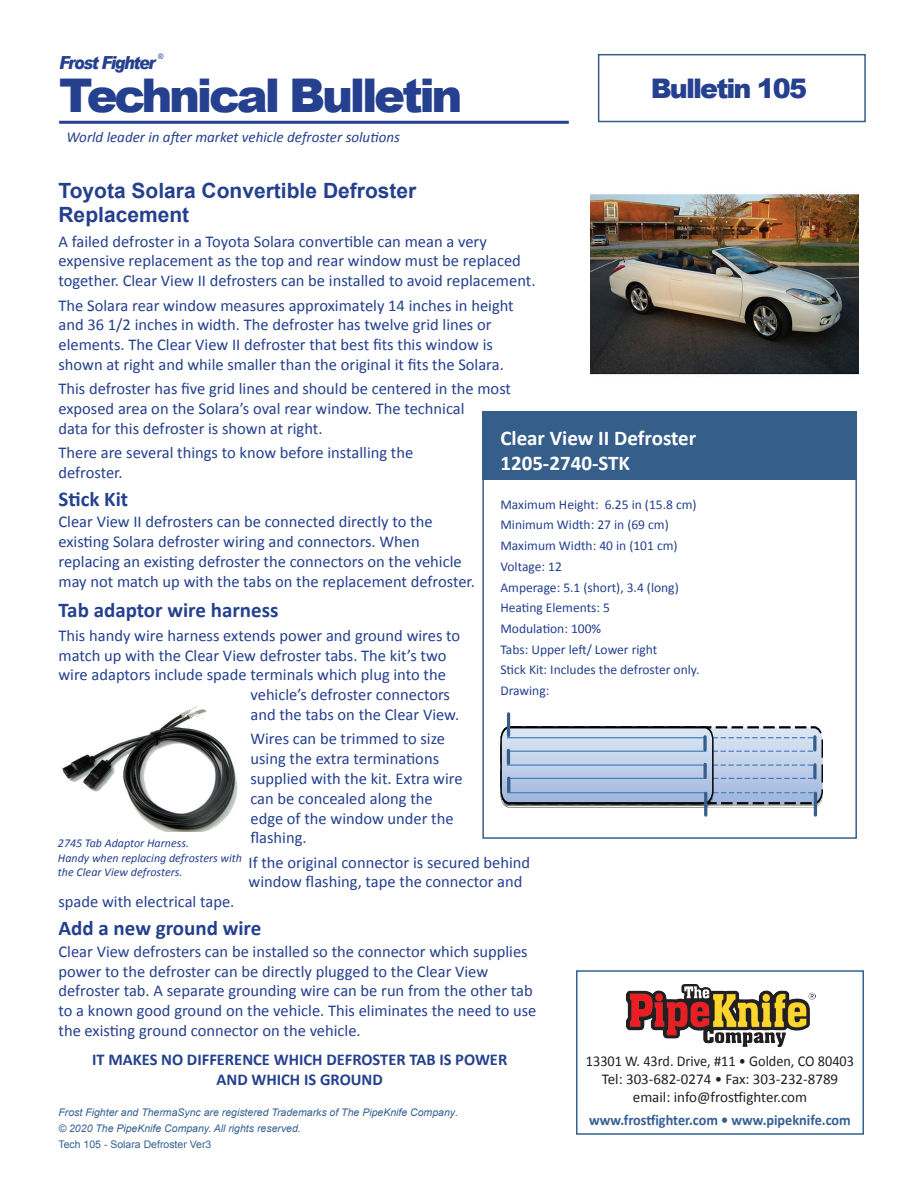
<style>
.page{position:relative;width:918px;height:1188px;background:#fff}
.page>*{position:absolute;margin:0;border:0;box-sizing:border-box;transform-origin:0 0}
.t1{font:900 46.5px "Arial";letter-spacing:-.07em;color:#24408e}
.t2{font:900 27px "Arial";letter-spacing:-.07em;color:#24408e}
.t3{font:700 21px "Calibri";color:#24408e}
.t4{font:700 21px/24px "Arial";color:#24408e}
.t5{font:700 21px/25.2px "Calibri";color:#fff}
.t6{font:italic 900 18px "Arial";letter-spacing:-.08em;color:#24408e;scale:.88 1}
.t7{font:16.5px/19.8px "Calibri";color:#24408e}
.t8{font:700 16.5px/19.8px "Calibri";color:#24408e;text-align:center}
.t9{font:15px/18px "Calibri";color:#231f20;text-align:center;scale:.95 1}
.t10{font:italic 15px "Calibri";color:#24408e}
.t11{font:700 15px "Calibri";color:#346093;scale:.95 1}
.t12{font:13.5px/20.7px "Calibri";color:#24408e}
.t13{font:italic 12px/14.4px "Calibri";color:#24408e}
.t14{font:italic 10.5px/16.2px "Arial";color:#346093}
.t15{font:10.5px "Arial";color:#346093}
.t16{font:7.5px "Arial";color:#24408e}
.s1{font-style:normal}
</style>
<div class="page">
<div style="left:482px;top:411px;width:375px;height:69px;background:#365e8b"></div>
<hr style="left:59px;top:121px;width:510px;height:3px;background:#24408e">
<div style="left:598px;top:54px;width:268px;height:68px;border:2px solid #365e8b"></div>
<img style="left:62px;top:706px;width:176px;height:125px">
<img style="left:590px;top:192px;width:268px;height:183px">
<div style="left:482px;top:411px;width:375px;height:428px;border:2px solid #365e8b"></div>
<svg style="left:500px;top:725px;width:323px;height:83px;background:#b0bfd6"></svg>
<hr style="left:507px;top:751px;width:199px;height:1px;background:#477ebd">
<hr style="left:507px;top:792px;width:199px;height:1px;background:#477ebd">
<hr style="left:507px;top:765px;width:199px;height:1px;background:#477ebd">
<hr style="left:507px;top:778px;width:199px;height:1px;background:#477ebd">
<hr style="left:507px;top:737px;width:199px;height:1px;background:#477ebd">
<div style="left:507px;top:713px;width:3px;height:24px;background:#4a81bf;border:2px solid #365e8b"></div>
<svg style="left:704px;top:792px;width:4px;height:24px"></svg>
<div style="left:814px;top:792px;width:3px;height:24px;background:#4a81bf;border:2px solid #365e8b"></div>
<svg style="left:813px;top:736px;width:4px;height:15px"></svg>
<svg style="left:813px;top:764px;width:4px;height:15px"></svg>
<svg style="left:507px;top:777px;width:4px;height:15px"></svg>
<svg style="left:703px;top:736px;width:4px;height:15px"></svg>
<svg style="left:703px;top:763px;width:4px;height:16px"></svg>
<div style="left:507px;top:749px;width:3px;height:16px;background:#4a81bf;border:2px solid #365e8b"></div>
<div style="left:576px;top:970px;width:288px;height:165px;border:2px solid #346093"></div>
<img style="left:627px;top:984px;width:189px;height:63px">
<p class="t16" style="left:158px;top:51px;width:7px">®</p>
<p class="t6" style="left:59px;top:52px;width:111px">Frost Fighter</p>
<h1 class="t1" style="left:59px;top:62px;width:405px">Technical Bulletin</h1>
<h2 class="t2" style="left:651px;top:69px;width:158px">Bulletin 105</h2>
<p class="t10" style="left:67px;top:126px;width:335px">World leader in after market vehicle defroster solutions</p>
<p class="t4" style="left:58px;top:180px;width:359px">Toyota Solara Convertible Defroster<br>Replacement</p>
<p class="t7" style="left:58px;top:231px;width:479px">A failed defroster in a Toyota Solara convertible can mean a very expensive replacement as the top and rear window must be replaced together. Clear View II defrosters can be installed to avoid replacement.</p>
<p class="t7" style="left:58px;top:295px;width:457px">The Solara rear window measures approximately 14 inches in height and 36 1/2 inches in width. The defroster has twelve grid lines or elements. The Clear View II defroster that best fits this window is shown at right and while smaller than the original it fits the Solara.</p>
<p class="t7" style="left:58px;top:379px;width:454px">This defroster has five grid lines and should be centered in the most exposed area on the Solara’s oval rear window. The technical<br>data for this defroster is shown at right.</p>
<p class="t7" style="left:58px;top:443px;width:356px">There are several things to know before installing the defroster.</p>
<p class="t3" style="left:58px;top:486px;width:71px">Stick Kit</p>
<p class="t7" style="left:58px;top:512px;width:418px">Clear View II defrosters can be connected directly to the existing Solara defroster wiring and connectors. When replacing an existing defroster the connectors on the vehicle may not match up with the tabs on the replacement defroster.</p>
<p class="t3" style="left:58px;top:596px;width:222px">Tab adaptor wire harness</p>
<p class="t7" style="left:58px;top:626px;width:403px">This handy wire harness extends power and ground wires to</p>
<p class="t7" style="left:58px;top:645px;width:389px">match up with the Clear View defroster tabs. The kit’s two</p>
<p class="t7" style="left:58px;top:665px;width:389px">wire adaptors include spade terminals which plug into the</p>
<p class="t7" style="left:250px;top:685px;width:201px">vehicle’s defroster connectors</p>
<p class="t7" style="left:250px;top:705px;width:210px">and the tabs on the Clear View.</p>
<p class="t7" style="left:250px;top:729px;width:214px">Wires can be trimmed to size using the extra terminations supplied with the kit. Extra wire can be concealed along the edge of the window under the flashing.</p>
<p class="t7" style="left:249px;top:852px;width:283px">If the original connector is secured behind window flashing, tape the connector and</p>
<p class="t7" style="left:58px;top:892px;width:177px">spade with electrical tape.</p>
<p class="t3" style="left:58px;top:915px;width:204px">Add a new ground wire</p>
<p class="t7" style="left:58px;top:941px;width:479px">Clear View defrosters can be installed so the connector which supplies power to the defroster can be directly plugged to the Clear View defroster tab. A separate grounding wire can be run from the other tab to a known good ground on the vehicle. This eliminates the need to use the existing ground connector on the vehicle.</p>
<p class="t8" style="left:92px;top:1049px;width:417px">IT MAKES NO DIFFERENCE WHICH DEFROSTER TAB IS POWER<br>AND WHICH IS GROUND</p>
<p class="t5" style="left:500px;top:426px;width:197px">Clear View II Defroster<br>1205-2740-STK</p>
<p class="t12" style="left:500px;top:494px;width:201px">Maximum Height: 6.25 in (15.8 cm)<br>Minimum Width: 27 in (69 cm)<br>Maximum Width: 40 in (101 cm)<br>Voltage: 12<br>Amperage: 5.1 (short), 3.4 (long)<br>Heating Elements: 5<br>Modulation: 100%<br>Tabs: Upper left/ Lower right<br>Stick Kit: Includes the defroster only.<br>Drawing:</p>
<p class="t13" style="left:58px;top:836px;width:186px">2745 Tab Adaptor Harness.<br>Handy when replacing defrosters with the Clear View defrosters.</p>
<p class="t9" style="left:586px;top:1052px;width:284px">13301 W. 43rd. Drive, #11 • Golden, CO 80403<br>Tel: 303-682-0274 • Fax: 303-232-8789 email: info@frostfighter.com</p>
<p class="t11" style="left:589px;top:1110px;width:277px">www.frostfighter.com • www.pipeknife.com</p>
<p class="t14" style="left:58px;top:1104px;width:401px">Frost Fighter and ThermaSync are registered Trademarks of The PipeKnife Company<span class="s1">. </span>© 2020 The PipeKnife Company. All rights reserved.</p>
<p class="t15" style="left:58px;top:1138px;width:154px">Tech 105 - Solara Defroster Ver3</p>
</div>
